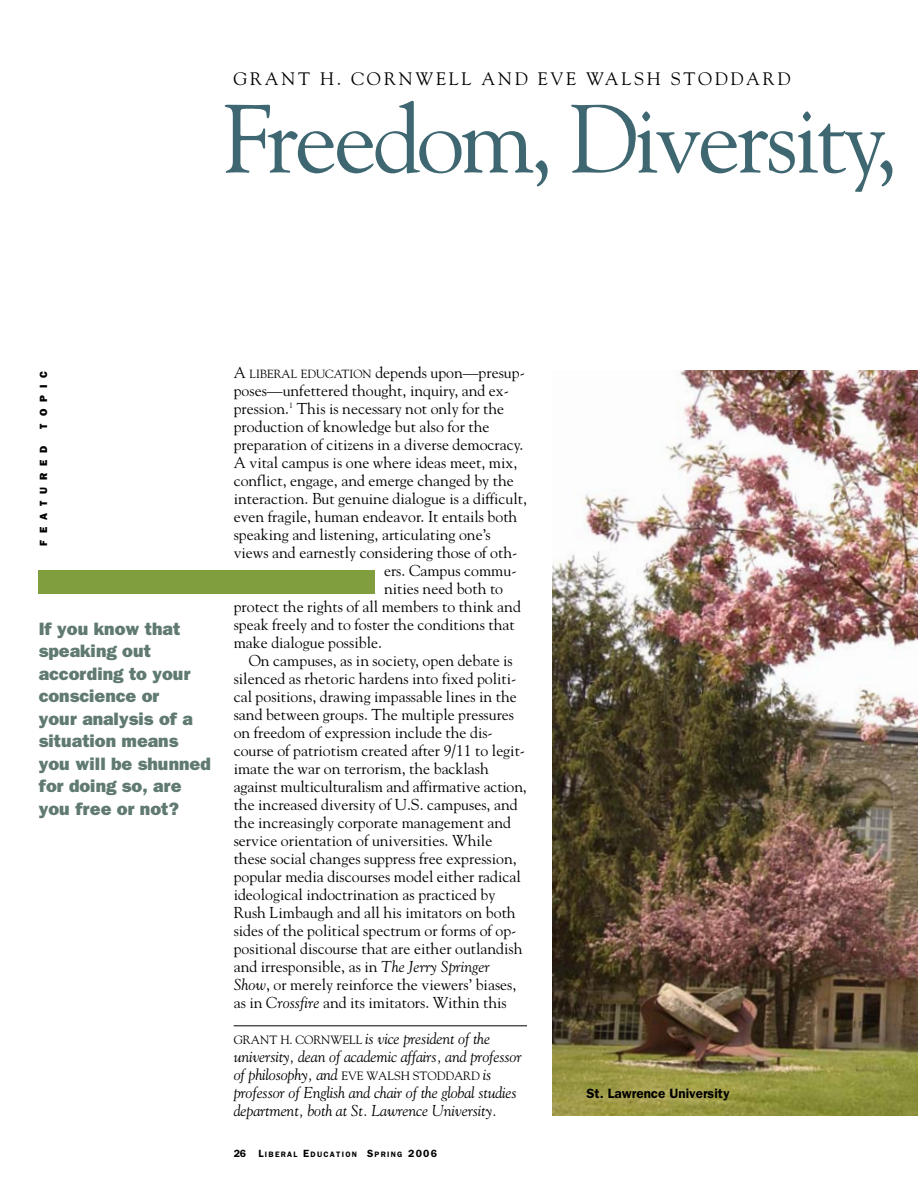
<style>
.page{position:relative;width:918px;height:1188px;background:#fff}
.page>*{position:absolute;margin:0;border:0;box-sizing:border-box;transform-origin:0 0}
.t1{font:96px "Goudy";letter-spacing:-.05em;color:#3f6771}
.t2{font:800 18px/22.5px "Franklin Gothic";color:#607a72}
.t3{font:18px "Goudy";letter-spacing:.15em;color:#000}
.t4{font:15.75px "Goudy";color:#000}
.t5{font:italic 15.75px/18px "Goudy";letter-spacing:-.01em;color:#000}
.t6{font:600 13.5px "Franklin Gothic";color:#000}
.t7{font:800 10.5px "Franklin Gothic";letter-spacing:.66em;color:#000}
.t8{font:600 7.8px "Franklin Gothic";letter-spacing:.16em;color:#000}
.s1{font-size:11.85px}
.s2{font-style:italic}
.s3{font-style:normal;font-size:12px}
.s4{font-size:10.5px}
</style>
<div class="page">
<img style="left:552px;top:371px;width:366px;height:745px">
<hr style="left:234px;top:1026px;width:293px;height:1px;background:#000">
<div style="left:39px;top:570px;width:336px;height:24px;background:#809e3d"></div>
<p class="t3" style="left:233px;top:72px;width:559px">GRANT H. CORNWELL AND EVE WALSH STODDARD</p>
<h1 class="t1" style="left:223px;top:101px;width:677px">Freedom, Diversity,</h1>
<p class="t7" style="left:40px;top:429px;width:59px;rotate:-90deg">TOPIC</p>
<p class="t7" style="left:40px;top:546px;width:102px;rotate:-90deg">FEATURED</p>
<p class="t2" style="left:39px;top:619px;width:174px">If you know that speaking out according to your conscience or<br>your analysis of a situation means you will be shunned for doing so, are you free or not?</p>
<p class="t4" style="left:234px;top:366px;width:293px">A <span class="s1">LIBERAL EDUCATION</span> depends upon—presup-</p>
<p class="t4" style="left:234px;top:384px;width:277px">poses—unfettered thought, inquiry, and ex-</p>
<p class="t4" style="left:234px;top:402px;width:272px">pression.<sup>1</sup> This is necessary not only for the</p>
<p class="t4" style="left:234px;top:420px;width:257px">production of knowledge but also for the</p>
<p class="t4" style="left:234px;top:438px;width:291px">preparation of citizens in a diverse democracy.</p>
<p class="t4" style="left:234px;top:456px;width:285px">A vital campus is one where ideas meet, mix,</p>
<p class="t4" style="left:234px;top:474px;width:282px">conflict, engage, and emerge changed by the</p>
<p class="t4" style="left:234px;top:492px;width:295px">interaction. But genuine dialogue is a difficult,</p>
<p class="t4" style="left:234px;top:510px;width:285px">even fragile, human endeavor. It entails both</p>
<p class="t4" style="left:234px;top:528px;width:258px">speaking and listening, articulating one’s</p>
<p class="t4" style="left:234px;top:546px;width:285px">views and earnestly considering those of oth-</p>
<p class="t4" style="left:384px;top:564px;width:134px">ers. Campus commu-</p>
<p class="t4" style="left:384px;top:582px;width:121px">nities need both to</p>
<p class="t4" style="left:234px;top:600px;width:289px">protect the rights of all members to think and</p>
<p class="t4" style="left:234px;top:618px;width:283px">speak freely and to foster the conditions that</p>
<p class="t4" style="left:234px;top:636px;width:150px">make dialogue possible.</p>
<p class="t4" style="left:249px;top:654px;width:266px">On campuses, as in society, open debate is</p>
<p class="t4" style="left:234px;top:672px;width:284px">silenced as rhetoric hardens into fixed politi-</p>
<p class="t4" style="left:234px;top:690px;width:285px">cal positions, drawing impassable lines in the</p>
<p class="t4" style="left:234px;top:708px;width:282px">sand between groups. The multiple pressures</p>
<p class="t4" style="left:234px;top:726px;width:261px">on freedom of expression include the dis-</p>
<p class="t4" style="left:234px;top:744px;width:293px">course of patriotism created after 9/11 to legit-</p>
<p class="t4" style="left:234px;top:762px;width:257px">imate the war on terrorism, the backlash</p>
<p class="t4" style="left:234px;top:780px;width:295px">against multiculturalism and affirmative action,</p>
<p class="t4" style="left:234px;top:798px;width:286px">the increased diversity of U.S. campuses, and</p>
<p class="t4" style="left:234px;top:816px;width:279px">the increasingly corporate management and</p>
<p class="t4" style="left:234px;top:834px;width:260px">service orientation of universities. While</p>
<p class="t4" style="left:234px;top:852px;width:285px">these social changes suppress free expression,</p>
<p class="t4" style="left:234px;top:870px;width:289px">popular media discourses model either radical</p>
<p class="t4" style="left:234px;top:888px;width:263px">ideological indoctrination as practiced by</p>
<p class="t4" style="left:234px;top:906px;width:284px">Rush Limbaugh and all his imitators on both</p>
<p class="t4" style="left:234px;top:924px;width:284px">sides of the political spectrum or forms of op-</p>
<p class="t4" style="left:234px;top:942px;width:290px">positional discourse that are either outlandish</p>
<p class="t4" style="left:234px;top:960px;width:258px">and irresponsible, as in <span class="s2">The Jerry Springer</span></p>
<p class="t4" style="left:234px;top:978px;width:284px"><span class="s2">Show</span>, or merely reinforce the viewers’ biases,</p>
<p class="t4" style="left:234px;top:996px;width:275px">as in <span class="s2">Crossfire</span> and its imitators. Within this</p>
<p class="t5" style="left:234px;top:1031px;width:289px"><span class="s3">GRANT H. CORNWELL</span> is vice president of the university, dean of academic affairs, and professor of philosophy, and <span class="s3">EVE WALSH STODDARD</span> is professor of English and chair of the global studies department, both at St. Lawrence University.</p>
<p class="t8" style="left:234px;top:1152px;width:205px"><span class="s4">26 L</span>IBERAL <span class="s4">E</span>DUCATION <span class="s4">S</span>PRING <span class="s4">2006</span></p>
<p class="t6" style="left:586px;top:1089px;width:145px">St. Lawrence University</p>
</div>
